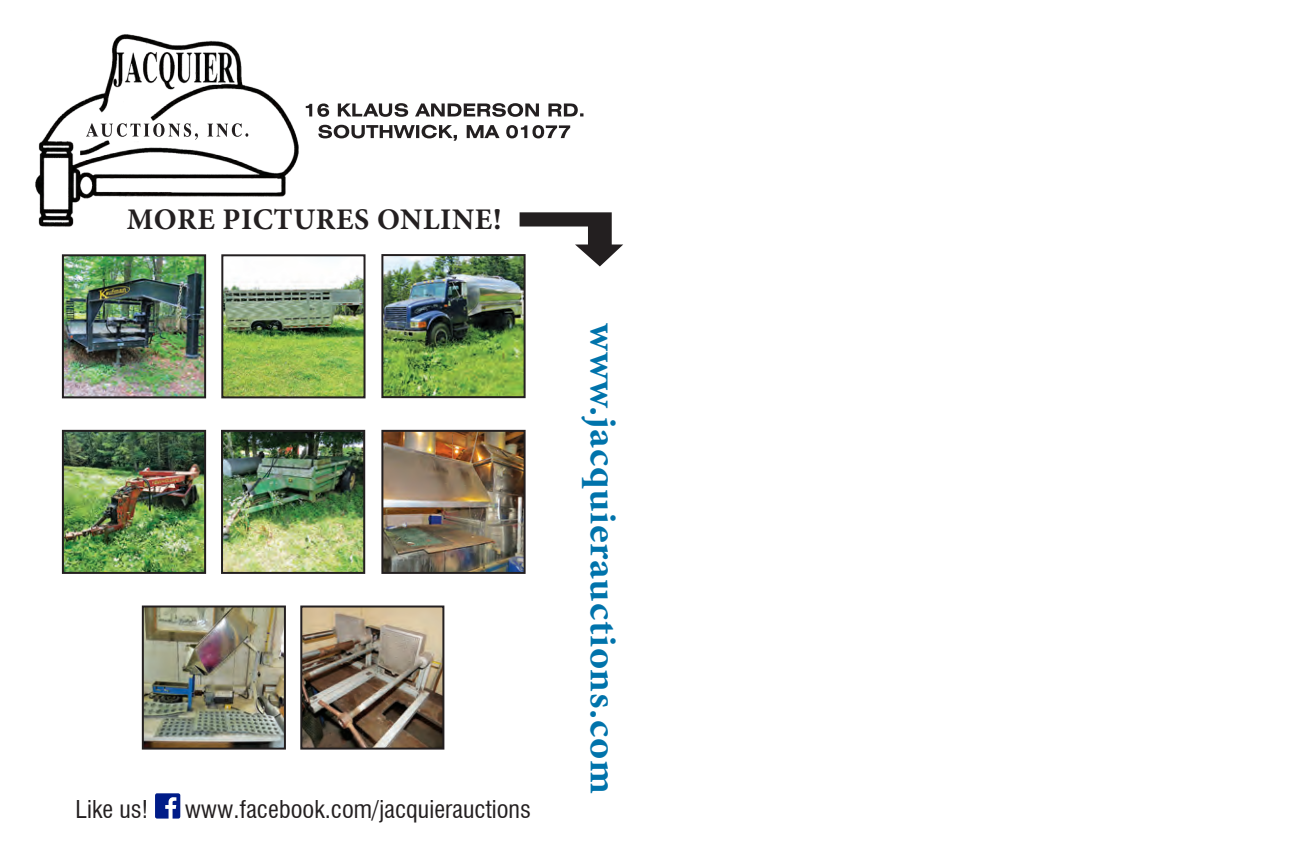
<style>
.page{position:relative;width:1296px;height:864px;background:#fff}
.page>*{position:absolute;margin:0;border:0;box-sizing:border-box;transform-origin:0 0}
.t1{font:700 38px "Minion Pro";letter-spacing:.02em;color:#0073ab;scale:1.06 1}
.t2{font:700 30px "Minion Pro";letter-spacing:.02em;color:#231f20}
.t3{font:condensed 24px "Swiss 721 BT";color:#231f20}
</style>
<div class="page">
<svg style="left:520px;top:212px;width:103px;height:54px"></svg>
<svg style="left:155px;top:793px;width:25px;height:26px"></svg>
<img style="left:65px;top:257px;width:138px;height:138px">
<div style="left:62px;top:254px;width:144px;height:144px;border:2px solid #231f20"></div>
<img style="left:224px;top:257px;width:139px;height:138px">
<div style="left:221px;top:254px;width:145px;height:144px;border:2px solid #231f20"></div>
<img style="left:65px;top:433px;width:138px;height:138px">
<div style="left:62px;top:430px;width:144px;height:144px;border:2px solid #231f20"></div>
<img style="left:224px;top:433px;width:138px;height:138px">
<div style="left:221px;top:430px;width:144px;height:144px;border:2px solid #231f20"></div>
<img style="left:384px;top:433px;width:139px;height:138px">
<div style="left:381px;top:430px;width:145px;height:144px;border:2px solid #231f20"></div>
<img style="left:303px;top:609px;width:138px;height:138px">
<div style="left:300px;top:606px;width:144px;height:144px;border:2px solid #231f20"></div>
<img style="left:145px;top:609px;width:138px;height:138px">
<div style="left:142px;top:606px;width:144px;height:144px;border:2px solid #231f20"></div>
<img style="left:384px;top:257px;width:139px;height:138px">
<div style="left:381px;top:254px;width:145px;height:144px;border:2px solid #231f20"></div>
<img style="left:35px;top:34px;width:264px;height:193px">
<svg style="left:318px;top:125px;width:252px;height:16px"></svg>
<svg style="left:306px;top:103px;width:277px;height:14px"></svg>
<svg style="left:86px;top:123px;width:162px;height:17px"></svg>
<p class="t2" style="left:127px;top:198px;width:376px">MORE PICTURES ONLINE!</p>
<p class="t3" style="left:76px;top:795px;width:74px">Like us!</p>
<p class="t3" style="left:185px;top:795px;width:348px">www.facebook.com/jacquierauctions</p>
<h1 class="t1" style="left:630px;top:323px;width:446px;rotate:90deg">www.jacquierauctions.com</h1>
</div>
